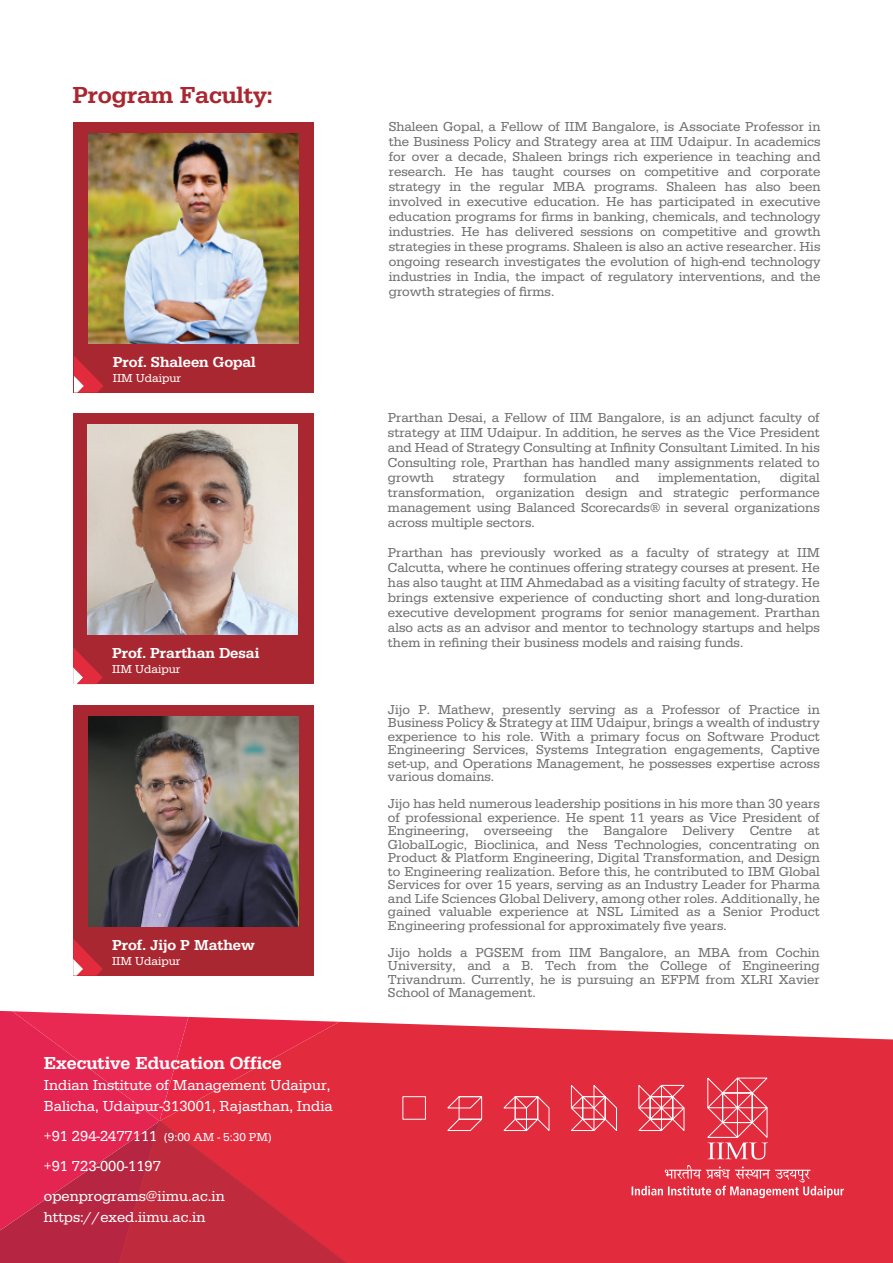
<style>
.page{position:relative;width:893px;height:1263px;background:#fff}
.page>*{position:absolute;margin:0;border:0;box-sizing:border-box;transform-origin:0 0}
.t1{font:500 24px "Serifa";letter-spacing:-.005em;color:#a92730}
.t2{font:500 18px "Serifa";color:#fff}
.t3{font:15px/21px "Serifa";color:#fff}
.t4{font:500 15px "Serifa";color:#fff}
.t5{font:13.5px/15px "Serifa";color:#6e6f71;text-align:justify}
.t6{font:12px "Serifa";color:#fff}
.s1{font-size:15px}
</style>
<div class="page">
<div style="left:74px;top:122px;width:240px;height:271px;background:#a92730"></div>
<svg style="left:74px;top:356px;width:29px;height:37px"></svg>
<div style="left:73px;top:413px;width:240px;height:271px;background:#a92730"></div>
<svg style="left:73px;top:647px;width:30px;height:37px"></svg>
<img style="left:88px;top:425px;width:210px;height:210px">
<img style="left:88px;top:133px;width:210px;height:210px">
<div style="left:73px;top:705px;width:240px;height:270px;background:#a92730"></div>
<svg style="left:73px;top:939px;width:30px;height:36px"></svg>
<img style="left:88px;top:716px;width:210px;height:210px">
<svg style="left:346px;top:1022px;width:547px;height:99px;background:#e54152"></svg>
<div style="left:346px;top:1121px;width:547px;height:142px;background:#e32b3e"></div>
<svg style="left:0;top:1011px;width:346px;height:252px;background:#d82c49"></svg>
<svg style="left:638px;top:1084px;width:47px;height:48px;background:#e95d6b"></svg>
<svg style="left:571px;top:1084px;width:46px;height:48px;background:#e85363"></svg>
<svg style="left:503px;top:1096px;width:47px;height:36px;background:#e85363"></svg>
<svg style="left:447px;top:1096px;width:36px;height:13px"></svg>
<svg style="left:447px;top:1119px;width:36px;height:12px"></svg>
<div style="left:403px;top:1096px;width:23px;height:23px;border:1px solid #fff"></div>
<svg style="left:632px;top:1165px;width:212px;height:33px;background:#e74f5f"></svg>
<svg style="left:707px;top:1077px;width:62px;height:82px;background:#e85463"></svg>
<h1 class="t1" style="left:72px;top:80px;width:202px">Program Faculty:</h1>
<p class="t4" style="left:113px;top:353px;width:145px">Prof. Shaleen Gopal</p>
<p class="t6" style="left:113px;top:371px;width:70px">IIM Udaipur</p>
<p class="t4" style="left:112px;top:644px;width:149px">Prof. Prarthan Desai</p>
<p class="t6" style="left:112px;top:662px;width:70px">IIM Udaipur</p>
<p class="t4" style="left:112px;top:936px;width:144px">Prof. Jijo P Mathew</p>
<p class="t6" style="left:112px;top:954px;width:70px">IIM Udaipur</p>
<h2 class="t2" style="left:44px;top:1052px;width:239px">Executive Education Office</h2>
<p class="t3" style="left:44px;top:1075px;width:290px">Indian Institute of Management Udaipur,<br>Balicha, Udaipur-313001, Rajasthan, India</p>
<p class="t6" style="left:44px;top:1130px;width:229px"><span class="s1">+91 294-2477111</span> (9:00 AM - 5:30 PM)</p>
<p class="t3" style="left:44px;top:1151px;width:182px;line-height:30px">+91 723-000-1197 openprograms@iimu.ac.in</p>
<p class="t3" style="left:44px;top:1207px;width:163px">https://exed.iimu.ac.in</p>
<p class="t5" style="left:389px;top:119px;width:433px">Shaleen Gopal, a Fellow of IIM Bangalore, is Associate Professor in the Business Policy and Strategy area at IIM Udaipur. In academics for over a decade, Shaleen brings rich experience in teaching and research. He has taught courses on competitive and corporate strategy in the regular MBA programs. Shaleen has also been involved in executive education. He has participated in executive education programs for firms in banking, chemicals, and technology industries. He has delivered sessions on competitive and growth strategies in these programs. Shaleen is also an active researcher. His ongoing research investigates the evolution of high-end technology industries in India, the impact of regulatory interventions, and the growth strategies of firms.</p>
<p class="t5" style="left:388px;top:410px;width:433px">Prarthan Desai, a Fellow of IIM Bangalore, is an adjunct faculty of strategy at IIM Udaipur. In addition, he serves as the Vice President and Head of Strategy Consulting at Infinity Consultant Limited. In his Consulting role, Prarthan has handled many assignments related to growth</p>
<p class="t5" style="left:453px;top:470px;width:53px">strategy</p>
<p class="t5" style="left:524px;top:470px;width:74px">formulation</p>
<p class="t5" style="left:615px;top:470px;width:25px">and</p>
<p class="t5" style="left:658px;top:470px;width:104px">implementation,</p>
<p class="t5" style="left:388px;top:470px;width:433px;text-indent:392px">digital transformation, organization design and strategic performance management using Balanced Scorecards® in several organizations across multiple sectors.</p>
<p class="t5" style="left:388px;top:545px;width:433px">Prarthan has previously worked as a faculty of strategy at IIM Calcutta, where he continues offering strategy courses at present. He has also taught at IIM Ahmedabad as a visiting faculty of strategy. He brings extensive experience of conducting short and long-duration executive development programs for senior management. Prarthan also acts as an advisor and mentor to technology startups and helps them in refining their business models and raising funds.</p>
<p class="t5" style="left:388px;top:703px;width:433px;line-height:13.5px">Jijo P. Mathew, presently serving as a Professor of Practice in Business Policy &amp; Strategy at IIM Udaipur, brings a wealth of industry experience to his role. With a primary focus on Software Product Engineering Services, Systems Integration engagements, Captive set-up, and Operations Management, he possesses expertise across various domains.</p>
<p class="t5" style="left:388px;top:797px;width:433px;line-height:13.5px">Jijo has held numerous leadership positions in his more than 30 years of professional experience. He spent 11 years as Vice President of Engineering, overseeing the Bangalore Delivery Centre at GlobalLogic, Bioclinica, and Ness Technologies, concentrating on Product &amp; Platform Engineering, Digital Transformation, and Design to Engineering realization. Before this, he contributed to IBM Global Services for over 15 years, serving as an Industry Leader for Pharma and Life Sciences Global Delivery, among other roles. Additionally, he gained valuable experience at NSL Limited as a Senior Product Engineering professional for approximately five years.</p>
<p class="t5" style="left:388px;top:946px;width:433px;line-height:13.5px">Jijo holds a PGSEM from IIM Bangalore, an MBA from Cochin University, and a B. Tech from the College of Engineering Trivandrum. Currently, he is pursuing an EFPM from XLRI Xavier School of Management.</p>
</div>
